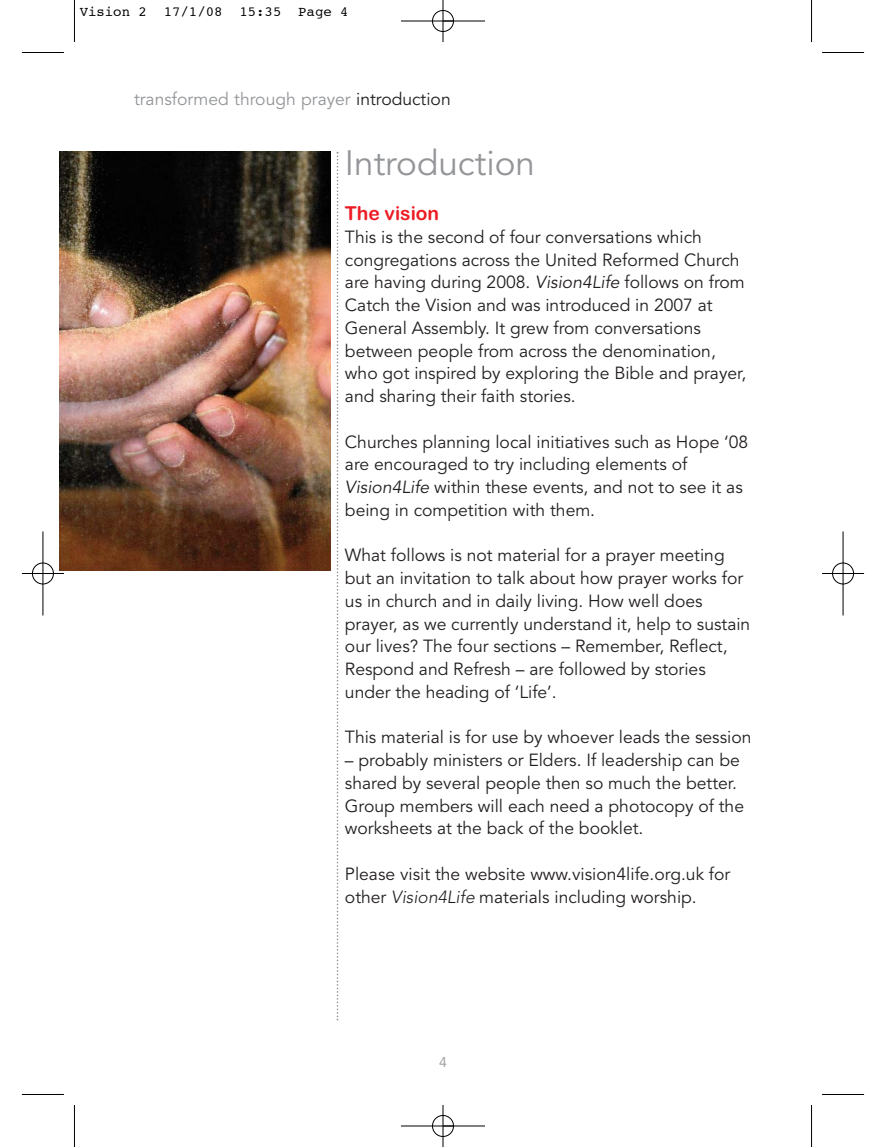
<style>
.page{position:relative;width:886px;height:1147px;background:#fff}
.page>*{position:absolute;margin:0;border:0;box-sizing:border-box;transform-origin:0 0}
.t1{font:35px "Avenir";color:#939598}
.t2{font:19.25px "Arial Rounded MT Bold";color:#ed1c24}
.t3{font:17.5px/22.8px "Avenir";color:#231f20}
.t4{font:17.5px "Avenir";color:#939598}
.t5{font:14px "Courier";color:#000}
.t6{font:14px "Avenir";color:#939598}
.s1{color:#231f20}
.s2{font-weight:300}
</style>
<div class="page">
<svg style="left:336px;top:152px;width:2px;height:868px"></svg>
<img style="left:60px;top:152px;width:270px;height:418px">
<hr style="left:74px;top:0;width:1px;height:42px;background:#000">
<hr style="left:22px;top:52px;width:42px;height:1px;background:#000">
<hr style="left:811px;top:0;width:1px;height:42px;background:#000">
<hr style="left:822px;top:52px;width:42px;height:1px;background:#000">
<hr style="left:74px;top:1105px;width:1px;height:42px;background:#000">
<hr style="left:22px;top:1094px;width:42px;height:1px;background:#000">
<hr style="left:811px;top:1105px;width:1px;height:42px;background:#000">
<hr style="left:822px;top:1094px;width:42px;height:1px;background:#000">
<div style="left:432px;top:10px;width:22px;height:22px;border:1px solid #fff;border-radius:50%"></div>
<div style="left:432px;top:1115px;width:22px;height:22px;border:1px solid #fff;border-radius:50%"></div>
<div style="left:32px;top:562px;width:22px;height:22px;border:1px solid #fff;border-radius:50%"></div>
<div style="left:832px;top:562px;width:22px;height:22px;border:1px solid #fff;border-radius:50%"></div>
<hr style="left:401px;top:21px;width:84px;height:1px;background:#000">
<hr style="left:401px;top:1125px;width:84px;height:1px;background:#000">
<hr style="left:43px;top:531px;width:1px;height:84px;background:#000">
<hr style="left:842px;top:531px;width:1px;height:84px;background:#000">
<hr style="left:442px;top:0;width:1px;height:42px;background:#000">
<hr style="left:442px;top:1105px;width:1px;height:42px;background:#000">
<hr style="left:22px;top:573px;width:42px;height:1px;background:#000">
<hr style="left:822px;top:573px;width:42px;height:1px;background:#000">
<div style="left:432px;top:10px;width:21px;height:22px;border:1px solid #000;border-radius:50%"></div>
<div style="left:432px;top:1115px;width:21px;height:21px;border:1px solid #000;border-radius:50%"></div>
<div style="left:32px;top:563px;width:22px;height:21px;border:1px solid #000;border-radius:50%"></div>
<div style="left:832px;top:563px;width:21px;height:21px;border:1px solid #000;border-radius:50%"></div>
<p class="t5" style="left:80px;top:5px;width:270px">Vision 2 17/1/08 15:35 Page 4</p>
<p class="t4" style="left:134px;top:92px;width:318px">transformed through prayer <span class="s1">introduction</span></p>
<h1 class="t1" style="left:345px;top:148px;width:191px">Introduction</h1>
<p class="t2" style="left:345px;top:206px;width:96px">The vision</p>
<p class="t3" style="left:345px;top:227px;width:403px">This is the second of four conversations which congregations across the United Reformed Church are having during 2008. Vision4Life follows on from Catch the Vision and was introduced in 2007 at General Assembly. It grew from conversations between people from across the denomination, who got inspired by exploring the Bible and prayer, and sharing their faith stories.</p>
<p class="t3" style="left:345px;top:432px;width:405px">Churches planning local initiatives such as Hope ‘08 are encouraged to try including elements of Vision4Life within these events, and not to see it as being in competition with them.</p>
<p class="t3" style="left:345px;top:546px;width:407px">What follows is not material for a prayer meeting but an invitation to talk about how prayer works for us in church and in daily living. How well does prayer, as we currently understand it, help to sustain our lives? The four sections – Remember, Reflect, Respond and Refresh – are followed by stories under the heading of ‘Life’.</p>
<p class="t3" style="left:345px;top:728px;width:408px">This material is for use by whoever leads the session</p>
<p class="t3" style="left:345px;top:750px;width:400px">– probably ministers or Elders. If leadership can be shared by several people then so much the better.<br>Group members will each need a photocopy of the worksheets at the back of the booklet.</p>
<p class="t3" style="left:345px;top:864px;width:387px">Please visit the website www.vision4life.org.uk for other <span class="s2">Vision4Life</span> materials including worship.</p>
<p class="t6" style="left:439px;top:1056px;width:9px">4</p>
</div>
